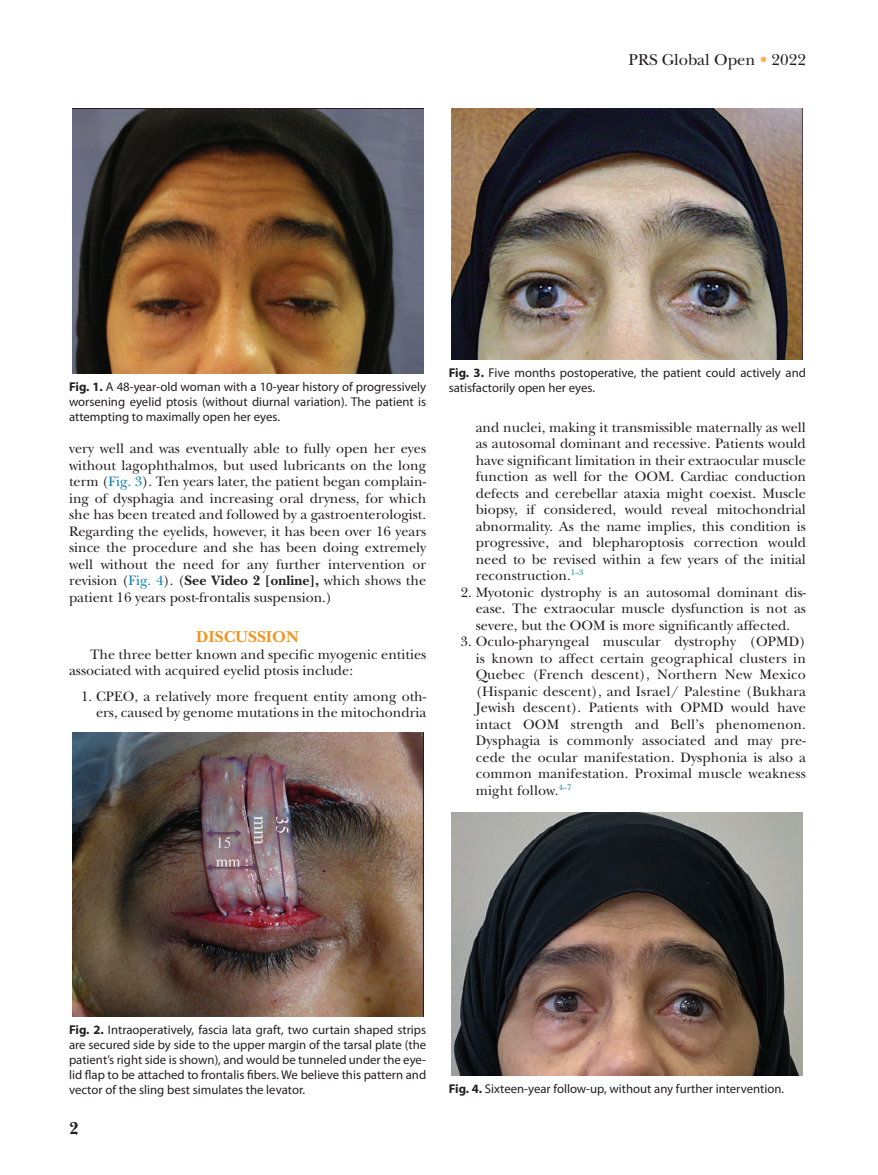
<style>
.page{position:relative;width:878px;height:1175px;background:#fff}
.page>*{position:absolute;margin:0;border:0;box-sizing:border-box;transform-origin:0 0}
.t1{font:700 18px "New Baskerville Std";color:#231f20}
.t2{font:16.5px "New Baskerville Std";color:#231f20}
.t3{font:700 16.5px "New Baskerville Std";color:#f49423}
.t4{font:14.25px/16.5px "New Baskerville Std";color:#231f20;text-align:justify}
.t5{font:12.75px/15px "Myriad Pro";color:#231f20;text-align:justify}
.s1{color:#fab05f}
.s2{font-weight:700}
.s3{color:#0f7eac}
</style>
<div class="page">
<img style="left:452px;top:108px;width:350px;height:251px">
<img style="left:452px;top:812px;width:350px;height:263px">
<img style="left:72px;top:108px;width:351px;height:265px">
<img style="left:72px;top:733px;width:351px;height:283px">
<p class="t2" style="left:628px;top:50px;width:179px">PRS Global Open <span class="s1">•</span> 2022</p>
<p class="t5" style="left:69px;top:379px;width:358px"><span class="s2">Fig. 1.</span> A 48-year-old woman with a 10-year history of progressively worsening eyelid ptosis (without diurnal variation). The patient is attempting to maximally open her eyes.</p>
<p class="t4" style="left:69px;top:440px;width:359px">very well and was eventually able to fully open her eyes without lagophthalmos, but used lubricants on the long term (<span class="s3">Fig. 3</span>). Ten years later, the patient began complain&shy;ing of dysphagia and increasing oral dryness, for which she has been treated and followed by a gastroenterologist.<br>Regarding the eyelids, however, it has been over 16 years since the procedure and she has been doing extremely well without the need for any further intervention or revision (<span class="s3">Fig. 4</span>). (<span class="s2">See Video 2 [online],</span> which shows the patient 16 years post-frontalis suspension.)</p>
<p class="t3" style="left:196px;top:627px;width:104px">DISCUSSION</p>
<p class="t4" style="left:69px;top:646px;width:359px;text-indent:21px">The three better known and specific myogenic entities associated with acquired eyelid ptosis include:</p>
<p class="t4" style="left:81px;top:688px;width:346px;text-align:right">1. CPEO, a relatively more frequent entity among oth&shy;ers, caused by genome mutations in the mitochondria</p>
<p class="t5" style="left:448px;top:365px;width:359px"><span class="s2">Fig. 3.</span> Five months postoperative, the patient could actively and satisfactorily open her eyes.</p>
<p class="t4" style="left:475px;top:419px;width:332px">and nuclei, making it transmissible maternally as well as autosomal dominant and recessive. Patients would have significant limitation in their extraocular muscle function as well for the OOM. Cardiac conduction defects and cerebellar ataxia might coexist. Muscle biopsy, if considered, would reveal mitochondrial abnormality. As the name implies, this condition is progressive, and blepharoptosis correction would need to be revised within a few years of the initial reconstruction.<sup>1–3</sup></p>
<p class="t4" style="left:475px;top:584px;width:332px;text-indent:-15px">2. Myotonic dystrophy is an autosomal dominant dis&shy;ease. The extraocular muscle dysfunction is not as severe, but the OOM is more significantly affected.</p>
<p class="t4" style="left:475px;top:633px;width:332px;text-indent:-15px">3. Oculo-pharyngeal muscular dystrophy (OPMD) is known to affect certain geographical clusters in Quebec (French descent), Northern New Mexico (Hispanic descent), and Israel/ Palestine (Bukhara Jewish descent). Patients with OPMD would have intact OOM strength and Bell’s phenomenon.<br>Dysphagia is commonly associated and may pre&shy;cede the ocular manifestation. Dysphonia is also a common manifestation. Proximal muscle weakness might follow.<sup>4–7</sup></p>
<p class="t5" style="left:69px;top:1022px;width:359px"><span class="s2">Fig. 2.</span> Intraoperatively, fascia lata graft, two curtain shaped strips are secured side by side to the upper margin of the tarsal plate (the patient’s right side is shown), and would be tunneled under the eye&shy;lid flap to be attached to frontalis fibers. We believe this pattern and vector of the sling best simulates the levator.</p>
<p class="t1" style="left:69px;top:1118px;width:11px">2</p>
<p class="t5" style="left:448px;top:1081px;width:337px"><span class="s2">Fig. 4.</span> Sixteen-year follow-up, without any further intervention.</p>
</div>
